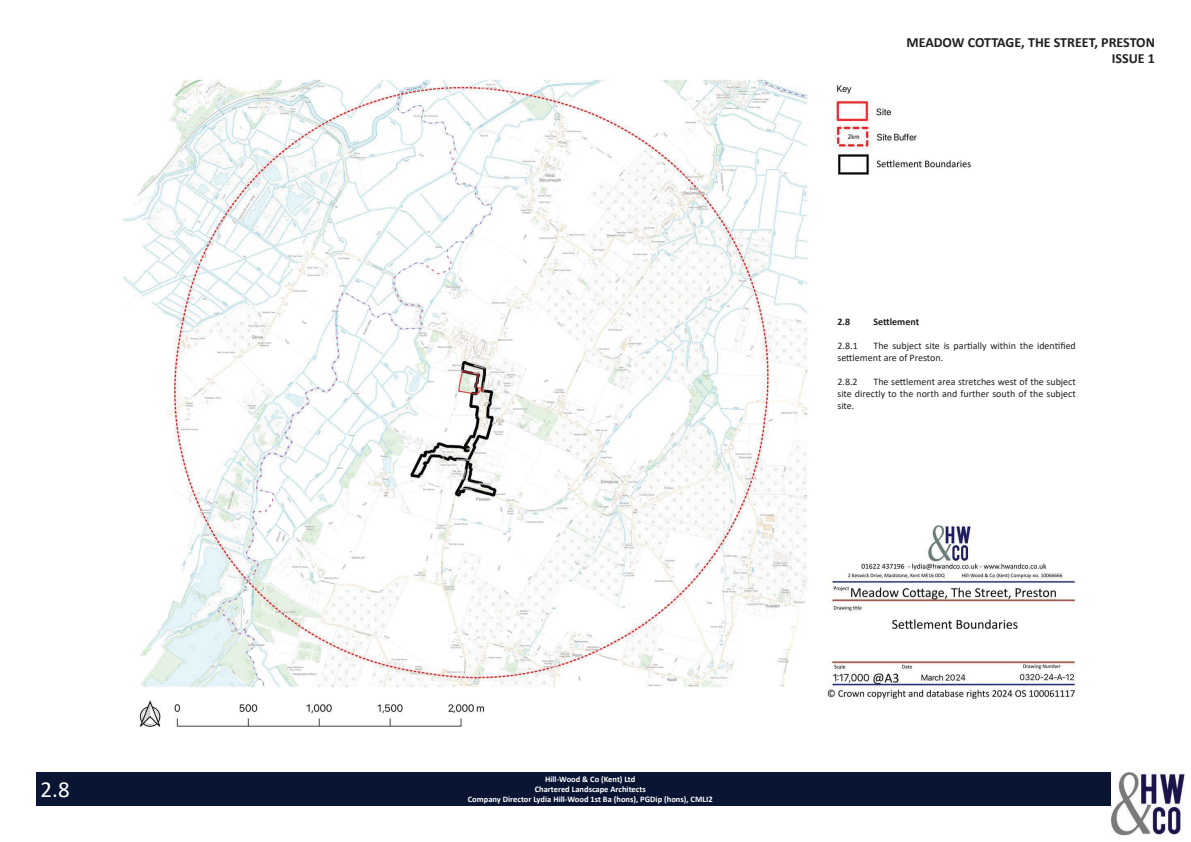
<style>
.page{position:relative;width:1191px;height:842px;background:#fff}
.page>*{position:absolute;margin:0;border:0;box-sizing:border-box;transform-origin:0 0}
.t1{font:23px "Calibri";color:#fff}
.t2{font:700 14px/16.8px "Calibri";color:#231f20;text-align:right}
.t3{font:10px/12px "Calibri";color:#231f20}
.t4{font:700 10px "Calibri";color:#231f20}
.t5{font:700 8.5px/10.2px "Calibri";color:#fff;text-align:center}
</style>
<div class="page">
<div style="left:36px;top:773px;width:1119px;height:33px;background:#091533"></div>
<img style="left:1111px;top:773px;width:74px;height:63px">
<img style="left:122px;top:79px;width:954px;height:648px">
<div style="left:837px;top:317px;width:239px;height:156px;background:#fff"></div>
<h1 class="t1" style="left:41px;top:773px;width:31px">2.8</h1>
<h2 class="t2" style="left:906px;top:33px;width:250px">MEADOW COTTAGE, THE STREET, PRESTON<br>ISSUE 1</h2>
<p class="t4" style="left:837px;top:315px;width:14px">2.8</p>
<p class="t4" style="left:873px;top:315px;width:47px">Settlement</p>
<p class="t3" style="left:837px;top:339px;width:22px">2.8.1</p>
<p class="t3" style="left:837px;top:339px;width:240px;text-indent:36px">The subject site is partially within the identified settlement are of Preston.</p>
<p class="t3" style="left:837px;top:375px;width:22px">2.8.2</p>
<p class="t3" style="left:837px;top:375px;width:240px;text-align:justify;text-indent:36px">The settlement area stretches west of the subject site directly to the north and further south of the subject site.</p>
<p class="t5" style="left:468px;top:773px;width:246px">Hill-Wood &amp; Co (Kent) Ltd<br>Chartered Landscape Architects<br>Company Director Lydia Hill-Wood 1st Ba (hons), PGDip (hons), CMLI2</p>
</div>
